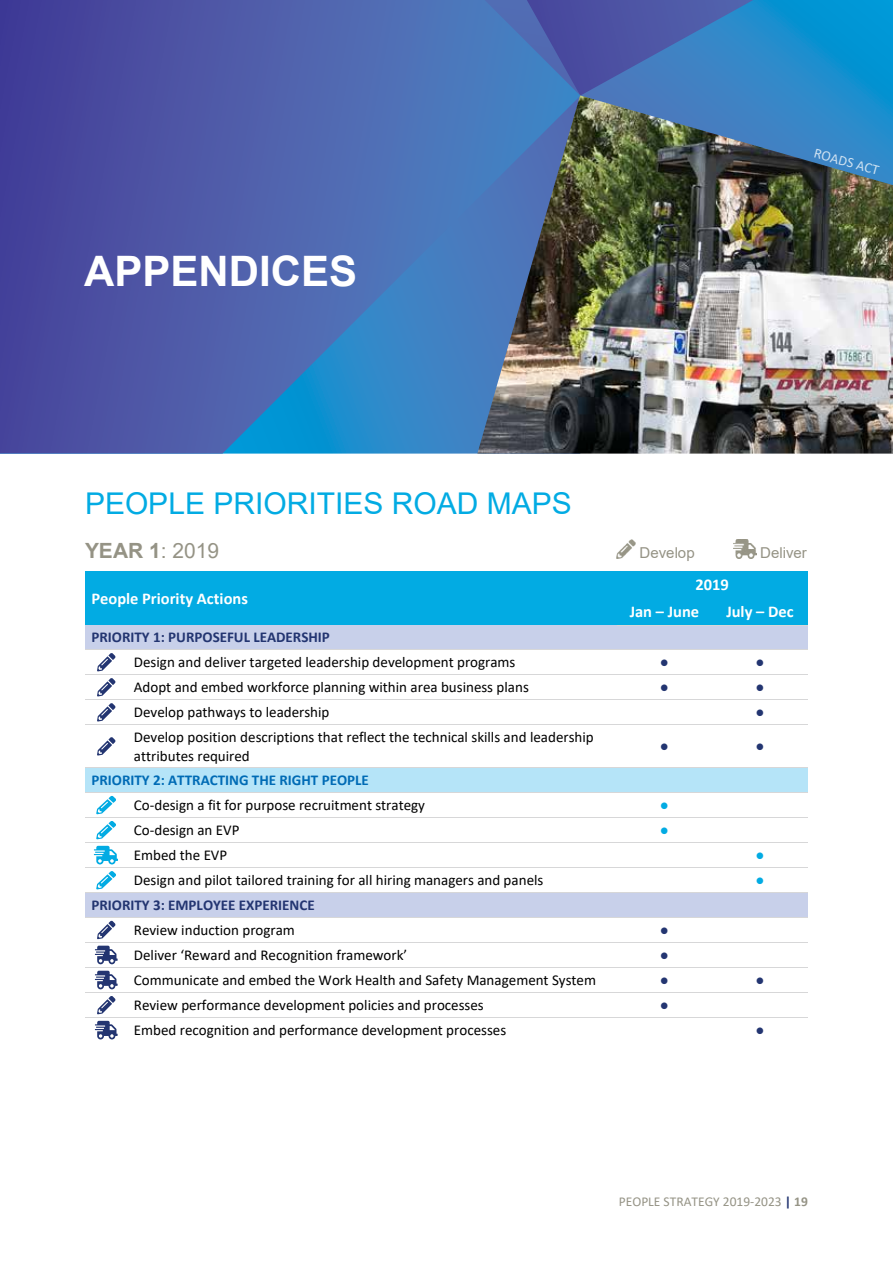
<style>
.page{position:relative;width:893px;height:1263px;background:#fff}
.page>*{position:absolute;margin:0;border:0;box-sizing:border-box;transform-origin:0 0}
.t1{font:700 42px "Arial";color:#fff}
.t2{font:30px "Arial";color:#02abe3}
.t3{font:700 21px "Arial";color:#959385}
.t4{font:700 16.5px/26.8px "Calibri";color:#fff}
.t5{font:15px/18.3px "Calibri";color:#000}
.t6{font:700 15px "Calibri";color:#233571}
.t7{font:700 15px "Calibri";color:#006bb5}
.t8{font:15px "Arial";color:#959385}
.t9{font:15px "Calibri";color:#233571}
.t10{font:15px "Calibri";color:#02abe3}
.t11{font:14.4px "Calibri";color:rgb(255 255 255/.75)}
.t12{font:13.5px "Calibri";color:#959385}
.s1{font-weight:400}
.s2{font-weight:700;color:#233571}
.s3{font-weight:700}
</style>
<div class="page">
<svg style="left:753px;top:0;width:140px;height:95px;background:#1190d0"></svg>
<svg style="left:0;top:0;width:527px;height:454px;background:#4862ae"></svg>
<svg style="left:527px;top:0;width:226px;height:95px;background:#4568b2"></svg>
<img style="left:477px;top:95px;width:416px;height:359px">
<div style="left:85px;top:572px;width:532px;height:53px;background:#02abe3"></div>
<div style="left:617px;top:572px;width:191px;height:26px;background:#02abe3"></div>
<div style="left:617px;top:599px;width:95px;height:26px;background:#02abe3"></div>
<div style="left:712px;top:599px;width:96px;height:26px;background:#02abe3"></div>
<hr style="left:617px;top:598px;width:95px;height:1px;background:#02abe3">
<hr style="left:712px;top:598px;width:96px;height:1px;background:#02abe3">
<div style="left:85px;top:625px;width:532px;height:24px;background:#c8d0ea"></div>
<div style="left:617px;top:625px;width:95px;height:24px;background:#c8d0ea"></div>
<div style="left:712px;top:625px;width:96px;height:24px;background:#c8d0ea"></div>
<hr style="left:617px;top:625px;width:95px;height:1px;background:#d7d7d8">
<hr style="left:713px;top:625px;width:95px;height:1px;background:#d7d7d8">
<hr style="left:85px;top:649px;width:43px;height:1px;background:#d7d7d8">
<hr style="left:128px;top:649px;width:489px;height:1px;background:#d7d7d8">
<hr style="left:617px;top:649px;width:95px;height:1px;background:#d7d7d8">
<hr style="left:713px;top:649px;width:95px;height:1px;background:#d7d7d8">
<hr style="left:85px;top:674px;width:43px;height:1px;background:#d7d7d8">
<hr style="left:128px;top:674px;width:489px;height:1px;background:#d7d7d8">
<hr style="left:617px;top:674px;width:95px;height:1px;background:#d7d7d8">
<hr style="left:713px;top:674px;width:95px;height:1px;background:#d7d7d8">
<hr style="left:85px;top:699px;width:43px;height:1px;background:#d7d7d8">
<hr style="left:128px;top:699px;width:489px;height:1px;background:#d7d7d8">
<hr style="left:617px;top:699px;width:95px;height:1px;background:#d7d7d8">
<hr style="left:713px;top:699px;width:95px;height:1px;background:#d7d7d8">
<hr style="left:85px;top:725px;width:43px;height:1px;background:#d7d7d8">
<hr style="left:128px;top:725px;width:489px;height:1px;background:#d7d7d8">
<hr style="left:617px;top:725px;width:95px;height:1px;background:#d7d7d8">
<hr style="left:713px;top:725px;width:95px;height:1px;background:#d7d7d8">
<div style="left:85px;top:768px;width:532px;height:24px;background:#b5e4f8"></div>
<div style="left:617px;top:768px;width:95px;height:24px;background:#b5e4f8"></div>
<div style="left:712px;top:768px;width:96px;height:24px;background:#b5e4f8"></div>
<hr style="left:85px;top:768px;width:43px;height:1px;background:#d7d7d8">
<hr style="left:128px;top:768px;width:489px;height:1px;background:#d7d7d8">
<hr style="left:617px;top:768px;width:95px;height:1px;background:#d7d7d8">
<hr style="left:713px;top:768px;width:95px;height:1px;background:#d7d7d8">
<hr style="left:85px;top:792px;width:43px;height:1px;background:#d7d7d8">
<hr style="left:128px;top:792px;width:489px;height:1px;background:#d7d7d8">
<hr style="left:617px;top:792px;width:95px;height:1px;background:#d7d7d8">
<hr style="left:713px;top:792px;width:95px;height:1px;background:#d7d7d8">
<hr style="left:85px;top:817px;width:43px;height:1px;background:#d7d7d8">
<hr style="left:128px;top:817px;width:489px;height:1px;background:#d7d7d8">
<hr style="left:617px;top:817px;width:95px;height:1px;background:#d7d7d8">
<hr style="left:713px;top:817px;width:95px;height:1px;background:#d7d7d8">
<hr style="left:85px;top:842px;width:43px;height:1px;background:#d7d7d8">
<hr style="left:128px;top:842px;width:489px;height:1px;background:#d7d7d8">
<hr style="left:617px;top:842px;width:95px;height:1px;background:#d7d7d8">
<hr style="left:713px;top:842px;width:95px;height:1px;background:#d7d7d8">
<hr style="left:85px;top:867px;width:43px;height:1px;background:#d7d7d8">
<hr style="left:128px;top:867px;width:489px;height:1px;background:#d7d7d8">
<hr style="left:617px;top:867px;width:95px;height:1px;background:#d7d7d8">
<hr style="left:713px;top:867px;width:95px;height:1px;background:#d7d7d8">
<div style="left:85px;top:893px;width:532px;height:24px;background:#c8d0ea"></div>
<div style="left:617px;top:893px;width:95px;height:24px;background:#c8d0ea"></div>
<div style="left:712px;top:893px;width:96px;height:24px;background:#c8d0ea"></div>
<hr style="left:85px;top:892px;width:43px;height:1px;background:#d7d7d8">
<hr style="left:128px;top:892px;width:489px;height:1px;background:#d7d7d8">
<hr style="left:617px;top:892px;width:95px;height:1px;background:#d7d7d8">
<hr style="left:713px;top:892px;width:95px;height:1px;background:#d7d7d8">
<hr style="left:85px;top:917px;width:43px;height:1px;background:#d7d7d8">
<hr style="left:128px;top:917px;width:489px;height:1px;background:#d7d7d8">
<hr style="left:617px;top:917px;width:95px;height:1px;background:#d7d7d8">
<hr style="left:713px;top:917px;width:95px;height:1px;background:#d7d7d8">
<hr style="left:85px;top:942px;width:43px;height:1px;background:#d7d7d8">
<hr style="left:128px;top:942px;width:489px;height:1px;background:#d7d7d8">
<hr style="left:617px;top:942px;width:95px;height:1px;background:#d7d7d8">
<hr style="left:713px;top:942px;width:95px;height:1px;background:#d7d7d8">
<hr style="left:85px;top:967px;width:43px;height:1px;background:#d7d7d8">
<hr style="left:128px;top:967px;width:489px;height:1px;background:#d7d7d8">
<hr style="left:617px;top:967px;width:95px;height:1px;background:#d7d7d8">
<hr style="left:713px;top:967px;width:95px;height:1px;background:#d7d7d8">
<hr style="left:85px;top:992px;width:43px;height:1px;background:#d7d7d8">
<hr style="left:128px;top:992px;width:489px;height:1px;background:#d7d7d8">
<hr style="left:617px;top:992px;width:95px;height:1px;background:#d7d7d8">
<hr style="left:713px;top:992px;width:95px;height:1px;background:#d7d7d8">
<hr style="left:85px;top:1017px;width:43px;height:1px;background:#d7d7d8">
<hr style="left:128px;top:1017px;width:489px;height:1px;background:#d7d7d8">
<hr style="left:617px;top:1017px;width:95px;height:1px;background:#d7d7d8">
<hr style="left:713px;top:1017px;width:95px;height:1px;background:#d7d7d8">
<img style="left:617px;top:539px;width:18px;height:19px">
<img style="left:733px;top:539px;width:23px;height:19px">
<svg style="left:97px;top:653px;width:19px;height:18px"></svg>
<svg style="left:97px;top:678px;width:19px;height:18px"></svg>
<svg style="left:97px;top:703px;width:19px;height:19px"></svg>
<svg style="left:97px;top:737px;width:19px;height:19px"></svg>
<svg style="left:96px;top:796px;width:20px;height:18px"></svg>
<svg style="left:96px;top:821px;width:20px;height:18px"></svg>
<svg style="left:94px;top:846px;width:24px;height:18px"></svg>
<svg style="left:96px;top:871px;width:20px;height:18px"></svg>
<svg style="left:97px;top:920px;width:19px;height:19px"></svg>
<svg style="left:95px;top:946px;width:23px;height:18px"></svg>
<svg style="left:95px;top:971px;width:23px;height:18px"></svg>
<svg style="left:97px;top:996px;width:19px;height:18px"></svg>
<svg style="left:95px;top:1021px;width:23px;height:18px"></svg>
<h1 class="t1" style="left:272px;top:240px;width:30px">X</h1>
<h1 class="t1" style="left:84px;top:241px;width:275px">APPENDICES</h1>
<p class="t11" style="left:817px;top:143px;width:68px;rotate:15deg">ROADS ACT</p>
<h2 class="t2" style="left:85px;top:483px;width:488px">PEOPLE PRIORITIES ROAD MAPS</h2>
<h3 class="t3" style="left:85px;top:536px;width:136px">YEAR 1<span class="s1">: 2019</span></h3>
<p class="t8" style="left:639px;top:543px;width:57px">Develop</p>
<p class="t8" style="left:760px;top:543px;width:48px">Deliver</p>
<p class="t4" style="left:91px;top:585px;width:158px">People Priority Actions</p>
<p class="t4" style="left:630px;top:571px;width:101px;text-indent:66px">2019<br>Jan – June</p>
<p class="t4" style="left:726px;top:598px;width:69px">July – Dec</p>
<p class="t6" style="left:91px;top:627px;width:240px">PRIORITY 1: PURPOSEFUL LEADERSHIP</p>
<p class="t5" style="left:134px;top:653px;width:383px">Design and deliver targeted leadership development programs</p>
<p class="t9" style="left:660px;top:652px;width:11px">●</p>
<p class="t9" style="left:756px;top:652px;width:11px">●</p>
<p class="t5" style="left:134px;top:678px;width:396px">Adopt and embed workforce planning within area business plans</p>
<p class="t9" style="left:660px;top:677px;width:11px">●</p>
<p class="t9" style="left:756px;top:677px;width:11px">●</p>
<p class="t5" style="left:134px;top:703px;width:197px">Develop pathways to leadership</p>
<p class="t9" style="left:756px;top:702px;width:11px">●</p>
<p class="t5" style="left:134px;top:728px;width:461px">Develop position descriptions that reflect the technical skills and leadership attributes required</p>
<p class="t9" style="left:660px;top:736px;width:11px">●</p>
<p class="t9" style="left:756px;top:736px;width:11px">●</p>
<p class="t7" style="left:91px;top:770px;width:279px">PRIORITY 2: ATTRACTING THE RIGHT PEOPLE</p>
<p class="t5" style="left:134px;top:796px;width:293px">Co-design a fit for purpose recruitment strategy</p>
<p class="t10" style="left:660px;top:795px;width:11px">●</p>
<p class="t5" style="left:134px;top:821px;width:107px">Co-design an EVP</p>
<p class="t10" style="left:660px;top:820px;width:11px">●</p>
<p class="t5" style="left:134px;top:846px;width:95px">Embed the EVP</p>
<p class="t10" style="left:756px;top:845px;width:11px">●</p>
<p class="t5" style="left:134px;top:871px;width:411px">Design and pilot tailored training for all hiring managers and panels</p>
<p class="t10" style="left:756px;top:870px;width:11px">●</p>
<p class="t6" style="left:91px;top:894px;width:225px">PRIORITY 3: EMPLOYEE EXPERIENCE</p>
<p class="t5" style="left:134px;top:920px;width:163px">Review induction program</p>
<p class="t9" style="left:660px;top:920px;width:11px">●</p>
<p class="t5" style="left:134px;top:946px;width:275px">Deliver ‘Reward and Recognition framework’</p>
<p class="t9" style="left:660px;top:945px;width:11px">●</p>
<p class="t5" style="left:134px;top:971px;width:464px">Communicate and embed the Work Health and Safety Management System</p>
<p class="t9" style="left:660px;top:970px;width:11px">●</p>
<p class="t9" style="left:756px;top:970px;width:11px">●</p>
<p class="t5" style="left:134px;top:996px;width:351px">Review performance development policies and processes</p>
<p class="t9" style="left:660px;top:995px;width:11px">●</p>
<p class="t5" style="left:134px;top:1021px;width:374px">Embed recognition and performance development processes</p>
<p class="t9" style="left:756px;top:1020px;width:11px">●</p>
<p class="t12" style="left:619px;top:1192px;width:191px">PEOPLE STRATEGY 2019-2023 <span class="s2">|</span> <span class="s3">19</span></p>
</div>
